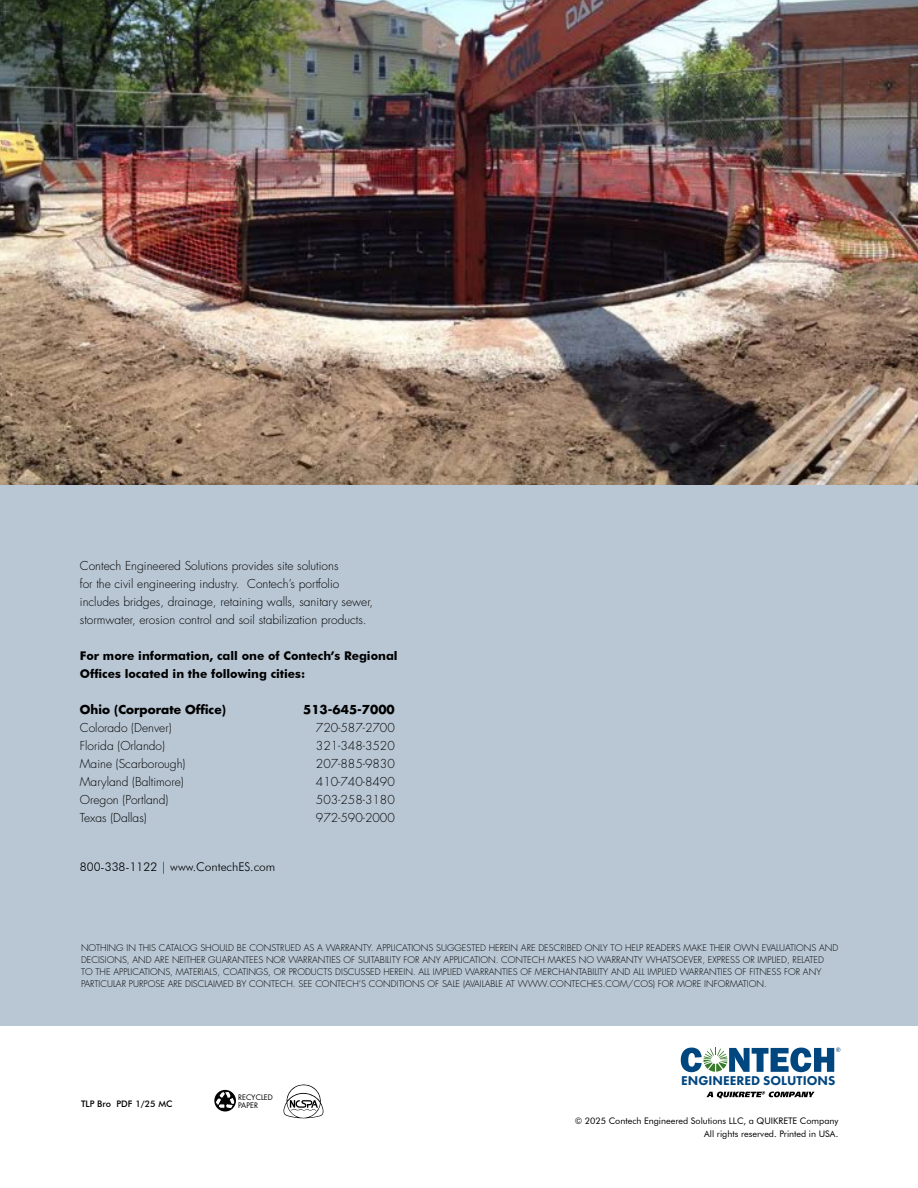
<style>
.page{position:relative;width:918px;height:1188px;background:#fff}
.page>*{position:absolute;margin:0;border:0;box-sizing:border-box;transform-origin:0 0}
.t1{font:800 13.2px "Futura PT";color:#00467f}
.t2{font:300 12px/18px "Futura Std";color:#000}
.t3{font:700 12px/18px "Futura BT";color:#000}
.t4{font:700 12px "Futura Std";color:#000}
.t5{font:300 12px "Futura BT";color:#000}
.t6{font:300 9px/12px "Futura Std";color:#000}
.t7{font:9px/13.5px "Futura BT";color:#000;text-align:right}
.t8{font:500 9px "Futura BT";color:#000}
.t9{font:7.35px/7.4px "Futura";color:#000}
</style>
<div class="page">
<img style="left:0;top:0;width:918px;height:486px">
<div style="left:0;top:486px;width:918px;height:540px;background:#b9c7d4"></div>
<svg style="left:214px;top:1090px;width:22px;height:22px"></svg>
<svg style="left:215px;top:1091px;width:20px;height:20px"></svg>
<svg style="left:681px;top:1048px;width:159px;height:24px"></svg>
<svg style="left:707px;top:1091px;width:108px;height:7px"></svg>
<svg style="left:284px;top:1084px;width:39px;height:34px"></svg>
<p class="t2" style="left:80px;top:557px;width:295px">Contech Engineered Solutions provides site solutions<br>for the civil engineering industry. Contech’s portfolio includes bridges, drainage, retaining walls, sanitary sewer, stormwater, erosion control and soil stabilization products.</p>
<h2 class="t3" style="left:80px;top:647px;width:319px">For more information, call one of Contech’s Regional<br>Offices located in the following cities:</h2>
<h2 class="t4" style="left:80px;top:701px;width:148px">Ohio (Corporate Office)</h2>
<h2 class="t4" style="left:303px;top:701px;width:93px">513-645-7000</h2>
<h2 class="t2" style="left:80px;top:719px;width:93px">Colorado (Denver)</h2>
<h2 class="t2" style="left:316px;top:719px;width:80px">720-587-2700</h2>
<h2 class="t2" style="left:80px;top:737px;width:87px">Florida (Orlando)</h2>
<h2 class="t2" style="left:316px;top:737px;width:80px">321-348-3520</h2>
<h2 class="t2" style="left:80px;top:755px;width:107px">Maine (Scarborough)</h2>
<h2 class="t2" style="left:316px;top:755px;width:80px">207-885-9830</h2>
<h2 class="t2" style="left:80px;top:773px;width:105px">Maryland (Baltimore)</h2>
<h2 class="t2" style="left:316px;top:773px;width:80px">410-740-8490</h2>
<h2 class="t2" style="left:80px;top:791px;width:90px">Oregon (Portland)</h2>
<h2 class="t2" style="left:316px;top:791px;width:80px">503-258-3180</h2>
<h2 class="t2" style="left:80px;top:809px;width:68px">Texas (Dallas)</h2>
<h2 class="t2" style="left:316px;top:809px;width:80px">972-590-2000</h2>
<h2 class="t5" style="left:80px;top:860px;width:197px">800-338-1122 | www.ContechES.com</h2>
<p class="t6" style="left:81px;top:942px;width:759px">NOTHING IN THIS CATALOG SHOULD BE CONSTRUED AS A WARRANTY. APPLICATIONS SUGGESTED HEREIN ARE DESCRIBED ONLY TO HELP READERS MAKE THEIR OWN EVALUATIONS AND DECISIONS, AND ARE NEITHER GUARANTEES NOR WARRANTIES OF SUITABILITY FOR ANY APPLICATION. CONTECH MAKES NO WARRANTY WHATSOEVER, EXPRESS OR IMPLIED, RELATED<br>TO THE APPLICATIONS, MATERIALS, COATINGS, OR PRODUCTS DISCUSSED HEREIN. ALL IMPLIED WARRANTIES OF MERCHANTABILITY AND ALL IMPLIED WARRANTIES OF FITNESS FOR ANY PARTICULAR PURPOSE ARE DISCLAIMED BY CONTECH. SEE CONTECH’S CONDITIONS OF SALE (AVAILABLE AT WWW.CONTECHES.COM/COS) FOR MORE INFORMATION.</p>
<p class="t8" style="left:81px;top:1099px;width:93px">TLP Bro PDF 1/25 MC</p>
<p class="t9" style="left:238px;top:1094px;width:36px">RECYCLED<br>PAPER</p>
<h1 class="t1" style="left:681px;top:1073px;width:156px">ENGINEERED SOLUTIONS</h1>
<p class="t7" style="left:575px;top:1113px;width:265px">© 2025 Contech Engineered Solutions LLC, a QUIKRETE Company<br>All rights reserved. Printed in USA.</p>
</div>
